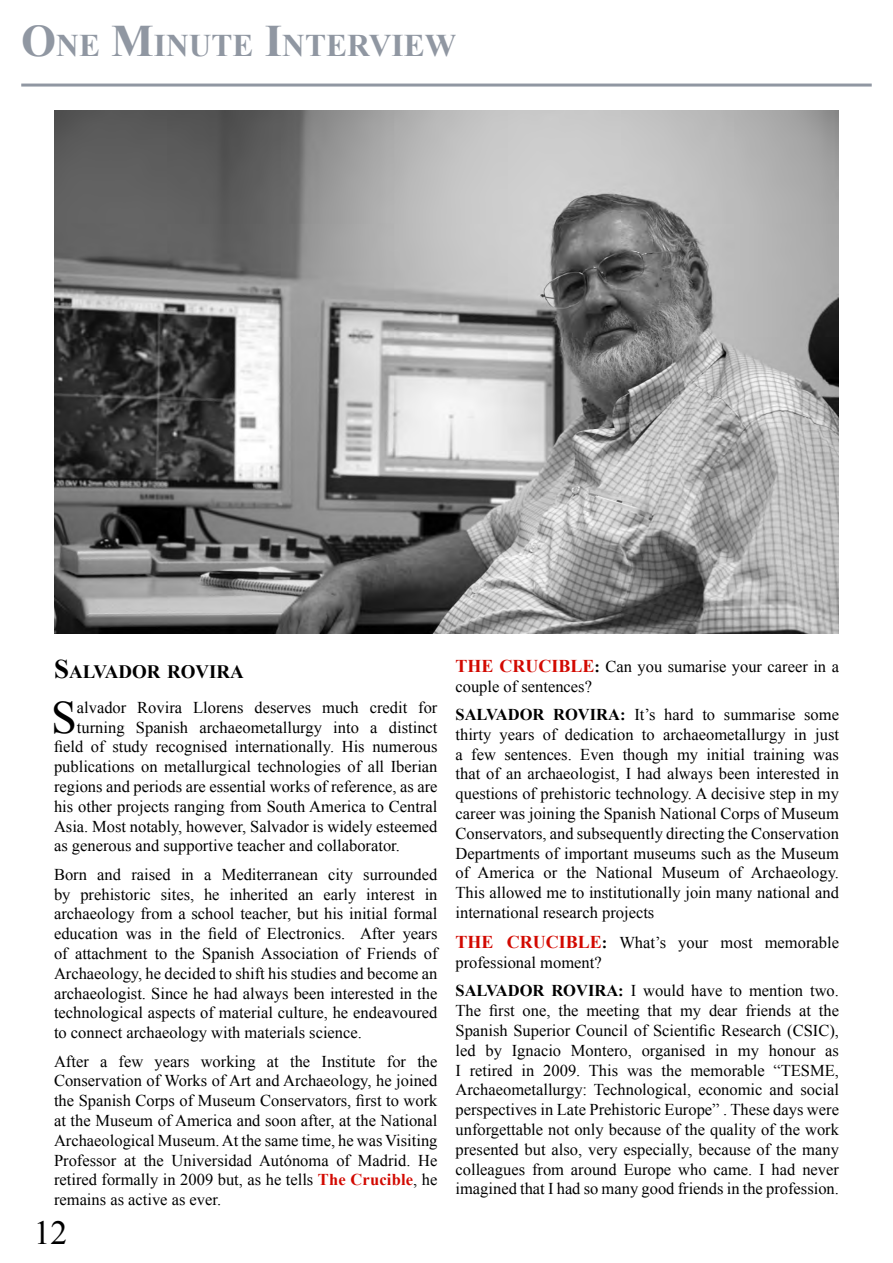
<style>
.page{position:relative;width:893px;height:1263px;background:#fff}
.page>*{position:absolute;margin:0;border:0;box-sizing:border-box;transform-origin:0 0}
.t1{font:46.35px "Times New Roman";color:#000}
.t2{font:33.75px "Times New Roman";color:#000}
.t3{font:700 31.5px "Times New Roman";color:#9097a2}
.t4{font:700 18.9px "Times New Roman";color:#000}
.t5{font:700 18px "Times New Roman";color:#d20900}
.t6{font:16.5px/19.8px "Times New Roman";color:#000;text-align:justify}
.s1{font-size:45px}
.s2{font-size:27px}
.s3{font-weight:700;color:#d20900}
.s4{font-weight:700;font-size:18px;color:#d20900}
.s5{font-weight:700}
</style>
<div class="page">
<hr style="left:21px;top:84px;width:851px;height:3px;background:#9097a2">
<img style="left:54px;top:111px;width:785px;height:523px">
<h3 class="t3" style="left:21px;top:24px;width:436px"><span class="s1">O</span>NE <span class="s1">M</span>INUTE <span class="s1">I</span>NTERVIEW</h3>
<p class="t4" style="left:54px;top:659px;width:191px"><span class="s2">S</span>ALVADOR ROVIRA</p>
<h1 class="t1" style="left:51px;top:686px;width:27px">S</h1>
<p class="t6" style="left:77px;top:697px;width:362px">alvador Rovira Llorens deserves much credit for</p>
<p class="t6" style="left:77px;top:717px;width:362px">turning Spanish archaeometallurgy into a distinct</p>
<p class="t6" style="left:54px;top:737px;width:385px">field of study recognised internationally. His numerous</p>
<p class="t6" style="left:54px;top:757px;width:385px">publications on metallurgical technologies of all Iberian</p>
<p class="t6" style="left:54px;top:776px;width:385px">regions and periods are essential works of reference, as are</p>
<p class="t6" style="left:54px;top:796px;width:385px">his other projects ranging from South America to Central</p>
<p class="t6" style="left:54px;top:816px;width:385px">Asia. Most notably, however, Salvador is widely esteemed</p>
<p class="t6" style="left:54px;top:836px;width:347px">as generous and supportive teacher and collaborator.</p>
<p class="t6" style="left:54px;top:864px;width:385px">Born and raised in a Mediterranean city surrounded by prehistoric sites, he inherited an early interest in archaeology from a school teacher, but his initial formal education was in the field of Electronics. After years of attachment to the Spanish Association of Friends of Archaeology, he decided to shift his studies and become an archaeologist. Since he had always been interested in the technological aspects of material culture, he endeavoured to connect archaeology with materials science.</p>
<p class="t6" style="left:54px;top:1051px;width:385px">After a few years working at the Institute for the Conservation of Works of Art and Archaeology, he joined the Spanish Corps of Museum Conservators, first to work at the Museum of America and soon after, at the National Archaeological Museum. At the same time, he was Visiting Professor at the Universidad Autónoma of Madrid. He retired formally in 2009 but, as he tells <span class="s3">THE CRUCIBLE</span>, he remains as active as ever.</p>
<h2 class="t2" style="left:34px;top:1210px;width:35px">12</h2>
<p class="t6" style="left:455px;top:656px;width:385px"><span class="s4">THE CRUC IBLE</span> <span class="s5">:</span> Can you sumarise your career in a couple of sentences?</p>
<p class="t6" style="left:455px;top:704px;width:385px"><span class="s5">SALVADOR ROVIRA :</span> It’s hard to summarise some thirty years of dedication to archaeometallurgy in just a few sentences. Even though my initial training was that of an archaeologist, I had always been interested in questions of prehistoric technology. A decisive step in my career was joining the Spanish National Corps of Museum Conservators, and subsequently directing the Conservation Departments of important museums such as the Museum of America or the National Museum of Archaeology.<br>This allowed me to institutionally join many national and international research projects</p>
<p class="t5" style="left:455px;top:930px;width:26px">THE</p>
<p class="t6" style="left:455px;top:932px;width:385px;text-indent:51px"><span class="s4">CRUC IBLE</span> <span class="s5">:</span> What’s your most memorable professional moment?</p>
<p class="t6" style="left:455px;top:981px;width:385px"><span class="s5">SALVADOR ROVIRA :</span> I would have to mention two.<br>The first one, the meeting that my dear friends at the Spanish Superior Council of Scientific Research (CSIC), led by Ignacio Montero, organised in my honour as I retired in 2009. This was the memorable “TESME, Archaeometallurgy: Technological, economic and social perspectives in Late Prehistoric Europe” . These days were unforgettable not only because of the quality of the work presented but also, very especially, because of the many colleagues from around Europe who came. I had never imagined that I had so many good friends in the profession.</p>
</div>
